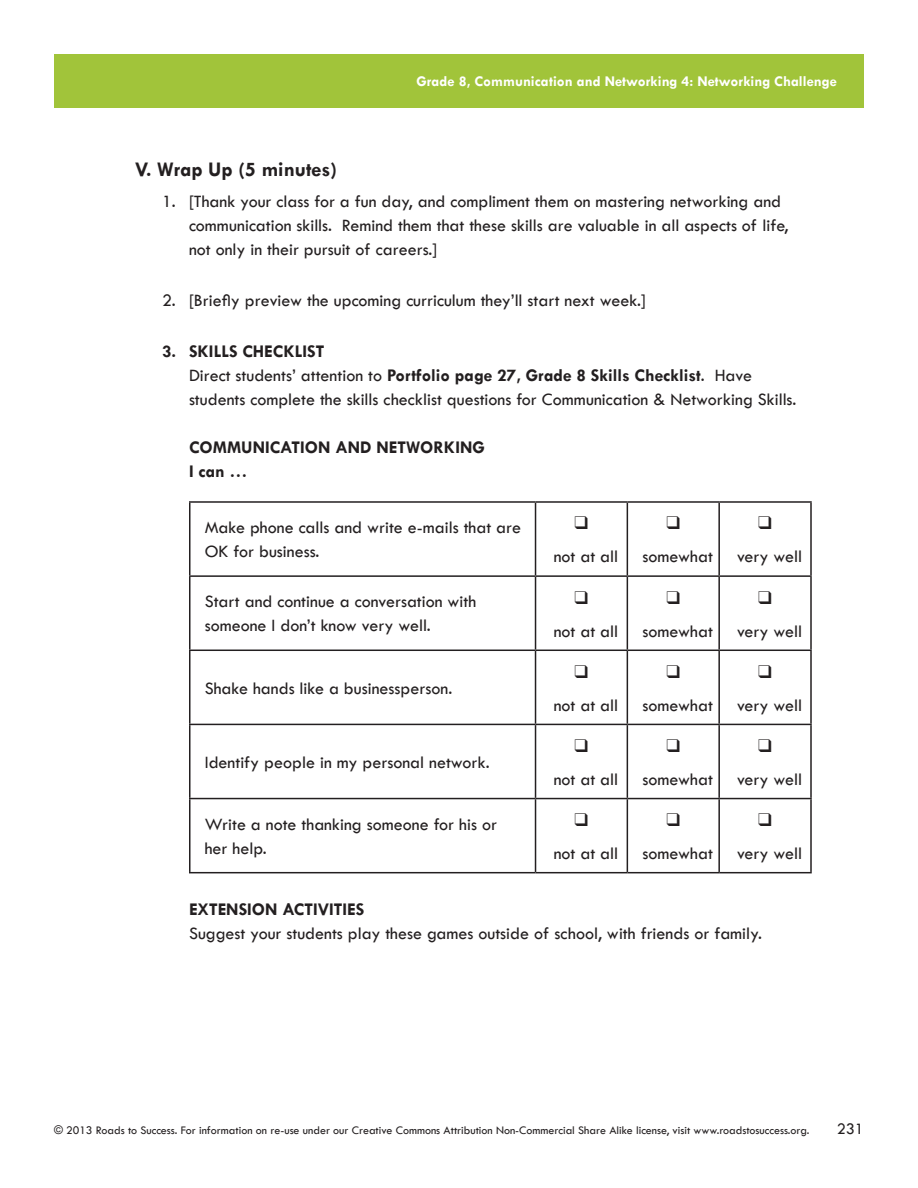
<style>
.page{position:relative;width:918px;height:1188px;background:#fff}
.page>*{position:absolute;margin:0;border:0;box-sizing:border-box;transform-origin:0 0}
.A_NumberListRoman{font:700 21px "Tw Cen";color:#231f20}
.A_ChartText{font:500 18px/24px "Tw Cen";color:#231f20}
.A_Text_NoSpaceBefore{font:500 18px/24px "Tw Cen";color:#231f20}
.A_NumberList1{font:500 18px/24px "Tw Cen";color:#231f20}
.A_NumberList2{font:700 18px/24px "Tw Cen";color:#231f20}
.A_NumberList2-2{font:500 18px "Tw Cen";color:#231f20}
.t1{font:500 16.5px "Tw Cen";color:#231f20}
.t2{font:700 15px "Tw Cen";color:#fff}
.t3{font:500 12px "Tw Cen";color:#231f20}
.s1{font-weight:700}
</style>
<div class="page">
<div style="left:54px;top:54px;width:810px;height:54px;background:#a1c43a"></div>
<hr style="left:189px;top:501px;width:347px;height:2px;background:#231f20">
<hr style="left:189px;top:503px;width:1px;height:72px;background:#231f20">
<hr style="left:536px;top:501px;width:91px;height:2px;background:#231f20">
<hr style="left:535px;top:503px;width:1px;height:72px;background:#231f20">
<hr style="left:627px;top:501px;width:92px;height:2px;background:#231f20">
<hr style="left:627px;top:503px;width:1px;height:72px;background:#231f20">
<hr style="left:719px;top:501px;width:93px;height:2px;background:#231f20">
<hr style="left:718px;top:503px;width:2px;height:72px;background:#231f20">
<hr style="left:810px;top:503px;width:2px;height:72px;background:#231f20">
<hr style="left:189px;top:575px;width:347px;height:2px;background:#231f20">
<hr style="left:189px;top:577px;width:1px;height:73px;background:#231f20">
<hr style="left:536px;top:575px;width:91px;height:2px;background:#231f20">
<hr style="left:535px;top:577px;width:1px;height:73px;background:#231f20">
<hr style="left:627px;top:575px;width:92px;height:2px;background:#231f20">
<hr style="left:627px;top:577px;width:1px;height:73px;background:#231f20">
<hr style="left:719px;top:575px;width:93px;height:2px;background:#231f20">
<hr style="left:718px;top:577px;width:2px;height:73px;background:#231f20">
<hr style="left:810px;top:577px;width:2px;height:73px;background:#231f20">
<hr style="left:189px;top:650px;width:347px;height:1px;background:#231f20">
<hr style="left:189px;top:651px;width:1px;height:73px;background:#231f20">
<hr style="left:536px;top:650px;width:91px;height:1px;background:#231f20">
<hr style="left:535px;top:651px;width:1px;height:73px;background:#231f20">
<hr style="left:627px;top:650px;width:92px;height:1px;background:#231f20">
<hr style="left:627px;top:651px;width:1px;height:73px;background:#231f20">
<hr style="left:719px;top:650px;width:93px;height:1px;background:#231f20">
<hr style="left:718px;top:651px;width:2px;height:73px;background:#231f20">
<hr style="left:810px;top:651px;width:2px;height:73px;background:#231f20">
<hr style="left:189px;top:724px;width:347px;height:1px;background:#231f20">
<hr style="left:189px;top:725px;width:1px;height:73px;background:#231f20">
<hr style="left:536px;top:724px;width:91px;height:1px;background:#231f20">
<hr style="left:535px;top:725px;width:1px;height:73px;background:#231f20">
<hr style="left:627px;top:724px;width:92px;height:1px;background:#231f20">
<hr style="left:627px;top:725px;width:1px;height:73px;background:#231f20">
<hr style="left:719px;top:724px;width:93px;height:1px;background:#231f20">
<hr style="left:718px;top:725px;width:2px;height:73px;background:#231f20">
<hr style="left:810px;top:725px;width:2px;height:73px;background:#231f20">
<hr style="left:189px;top:798px;width:347px;height:1px;background:#231f20">
<hr style="left:189px;top:799px;width:1px;height:73px;background:#231f20">
<hr style="left:536px;top:798px;width:91px;height:1px;background:#231f20">
<hr style="left:535px;top:799px;width:1px;height:73px;background:#231f20">
<hr style="left:627px;top:798px;width:92px;height:1px;background:#231f20">
<hr style="left:627px;top:799px;width:1px;height:73px;background:#231f20">
<hr style="left:719px;top:798px;width:93px;height:1px;background:#231f20">
<hr style="left:718px;top:799px;width:2px;height:73px;background:#231f20">
<hr style="left:810px;top:799px;width:2px;height:73px;background:#231f20">
<hr style="left:189px;top:872px;width:347px;height:1px;background:#231f20">
<hr style="left:536px;top:872px;width:91px;height:1px;background:#231f20">
<hr style="left:627px;top:872px;width:92px;height:1px;background:#231f20">
<hr style="left:719px;top:872px;width:93px;height:1px;background:#231f20">
<p class="t2" style="left:416px;top:72px;width:422px">Grade 8, Communication and Networking 4: Networking Challenge</p>
<p class="A_NumberListRoman" style="left:135px;top:157px;width:204px">V. Wrap Up (5 minutes)</p>
<p class="A_NumberList1" style="left:189px;top:189px;width:601px;text-indent:-27px">1. [Thank your class for a fun day, and compliment them on mastering networking and communication skills. Remind them that these skills are valuable in all aspects of life, not only in their pursuit of careers.]</p>
<p class="A_NumberList2-2" style="left:162px;top:290px;width:486px">2. [Briefly preview the upcoming curriculum they’ll start next week.]</p>
<p class="A_NumberList2" style="left:162px;top:339px;width:164px">3. SKILLS CHECKLIST</p>
<p class="A_Text_NoSpaceBefore" style="left:189px;top:363px;width:609px">Direct students’ attention to <span class="s1">Portfolio page 27, Grade 8 Skills Checklist</span>. Have students complete the skills checklist questions for Communication &amp; Networking Skills.</p>
<p class="A_NumberList2" style="left:189px;top:435px;width:297px">COMMUNICATION AND NETWORKING<br>I can …</p>
<p class="A_ChartText" style="left:205px;top:516px;width:318px">Make phone calls and write e-mails that are<br>OK for business.</p>
<p class="A_ChartText" style="left:205px;top:590px;width:273px">Start and continue a conversation with someone I don’t know very well.</p>
<p class="A_ChartText" style="left:205px;top:676px;width:249px">Shake hands like a businessperson.</p>
<p class="A_ChartText" style="left:205px;top:750px;width:286px">Identify people in my personal network.</p>
<p class="A_ChartText" style="left:205px;top:812px;width:294px">Write a note thanking someone for his or her help.</p>
<p class="A_ChartText" style="left:554px;top:545px;width:66px">not at all</p>
<p class="A_ChartText" style="left:643px;top:545px;width:72px">somewhat</p>
<p class="A_ChartText" style="left:737px;top:545px;width:67px">very well</p>
<p class="A_ChartText" style="left:554px;top:619px;width:66px">not at all</p>
<p class="A_ChartText" style="left:643px;top:619px;width:72px">somewhat</p>
<p class="A_ChartText" style="left:737px;top:619px;width:67px">very well</p>
<p class="A_ChartText" style="left:554px;top:693px;width:66px">not at all</p>
<p class="A_ChartText" style="left:643px;top:693px;width:72px">somewhat</p>
<p class="A_ChartText" style="left:737px;top:693px;width:67px">very well</p>
<p class="A_ChartText" style="left:554px;top:767px;width:66px">not at all</p>
<p class="A_ChartText" style="left:643px;top:767px;width:72px">somewhat</p>
<p class="A_ChartText" style="left:737px;top:767px;width:67px">very well</p>
<p class="A_ChartText" style="left:554px;top:841px;width:66px">not at all</p>
<p class="A_ChartText" style="left:643px;top:841px;width:72px">somewhat</p>
<p class="A_ChartText" style="left:737px;top:841px;width:67px">very well</p>
<p class="A_NumberList2" style="left:189px;top:897px;width:177px">EXTENSION ACTIVITIES</p>
<p class="A_Text_NoSpaceBefore" style="left:189px;top:922px;width:575px">Suggest your students play these games outside of school, with friends or family.</p>
<p class="t3" style="left:54px;top:1123px;width:757px">© 2013 Roads to Success. For information on re-use under our Creative Commons Attribution Non-Commercial Share Alike license, visit www.roadstosuccess.org.</p>
<p class="t1" style="left:837px;top:1119px;width:29px">231</p>
</div>
